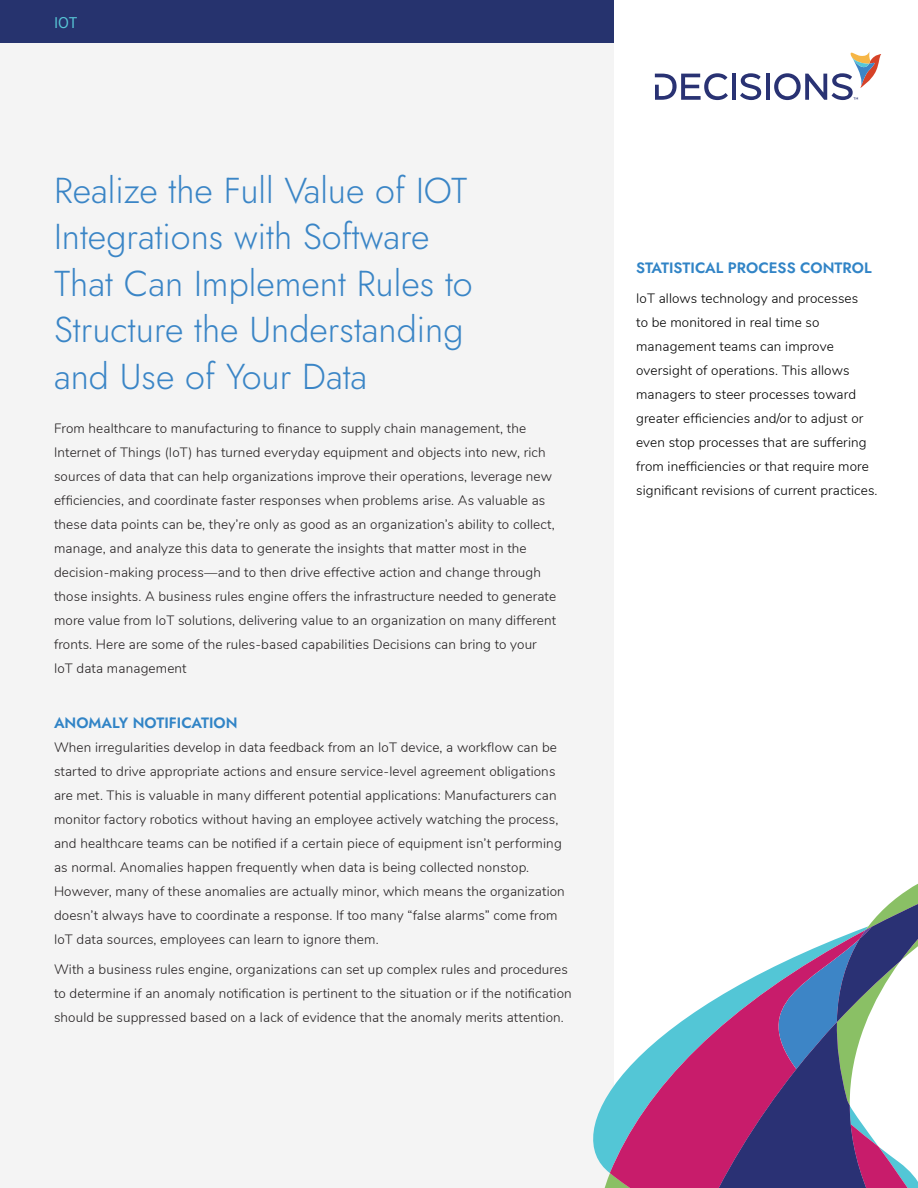
<style>
.page{position:relative;width:918px;height:1188px;background:#fff}
.page>*{position:absolute;margin:0;border:0;box-sizing:border-box;transform-origin:0 0}
.t1{font:36px/46.5px "Jost";color:#3a85c6}
.t2{font:16.5px "Varta";color:#57c6d6}
.t3{font:600 15px "Jost";color:#3184c6}
.t4{font:300 13.5px/24px "Nunito";letter-spacing:.01em;color:#231f20}
.t5{font:300 13.5px/24px "Nunito";letter-spacing:.01em;color:#000}
</style>
<div class="page">
<div style="left:0;top:0;width:614px;height:1188px;background:#f4f4f4"></div>
<div style="left:0;top:0;width:614px;height:43px;background:#26336e"></div>
<hr style="left:766px;top:74px;width:4px;height:26px;background:#293273">
<svg style="left:655px;top:73px;width:73px;height:27px"></svg>
<hr style="left:732px;top:74px;width:4px;height:26px;background:#293273">
<svg style="left:740px;top:73px;width:21px;height:27px"></svg>
<svg style="left:774px;top:52px;width:107px;height:48px"></svg>
<svg style="left:593px;top:883px;width:325px;height:305px"></svg>
<svg style="left:643px;top:1022px;width:275px;height:166px"></svg>
<p class="t2" style="left:54px;top:12px;width:25px">IOT</p>
<h1 class="t1" style="left:54px;top:167px;width:420px">Realize the Full Value of IOT<br>Integrations with Software<br>That Can Implement Rules to<br>Structure the Understanding and Use of Your Data</h1>
<p class="t4" style="left:54px;top:415px;width:504px">From healthcare to manufacturing to finance to supply chain management, the Internet of Things (IoT) has turned everyday equipment and objects into new, rich sources of data that can help organizations improve their operations, leverage new efficiencies, and coordinate faster responses when problems arise. As valuable as these data points can be, they’re only as good as an organization’s ability to collect, manage, and analyze this data to generate the insights that matter most in the decision-making process—and to then drive effective action and change through those insights. A business rules engine offers the infrastructure needed to generate more value from IoT solutions, delivering value to an organization on many different fronts. Here are some of the rules-based capabilities Decisions can bring to your IoT data management</p>
<p class="t3" style="left:54px;top:712px;width:185px">ANOMALY NOTIFICATION</p>
<p class="t4" style="left:54px;top:734px;width:512px">When irregularities develop in data feedback from an IoT device, a workflow can be started to drive appropriate actions and ensure service-level agreement obligations are met. This is valuable in many different potential applications: Manufacturers can monitor factory robotics without having an employee actively watching the process, and healthcare teams can be notified if a certain piece of equipment isn’t performing as normal. Anomalies happen frequently when data is being collected nonstop.<br>However, many of these anomalies are actually minor, which means the organization doesn’t always have to coordinate a response. If too many “false alarms” come from IoT data sources, employees can learn to ignore them.</p>
<p class="t4" style="left:54px;top:957px;width:519px">With a business rules engine, organizations can set up complex rules and procedures to determine if an anomaly notification is pertinent to the situation or if the notification should be suppressed based on a lack of evidence that the anomaly merits attention.</p>
<p class="t3" style="left:636px;top:257px;width:237px">STATISTICAL PROCESS CONTROL</p>
<p class="t5" style="left:636px;top:286px;width:243px">IoT allows technology and processes<br>to be monitored in real time so management teams can improve oversight of operations. This allows managers to steer processes toward greater efficiencies and/or to adjust or even stop processes that are suffering from inefficiencies or that require more significant revisions of current practices.</p>
</div>
